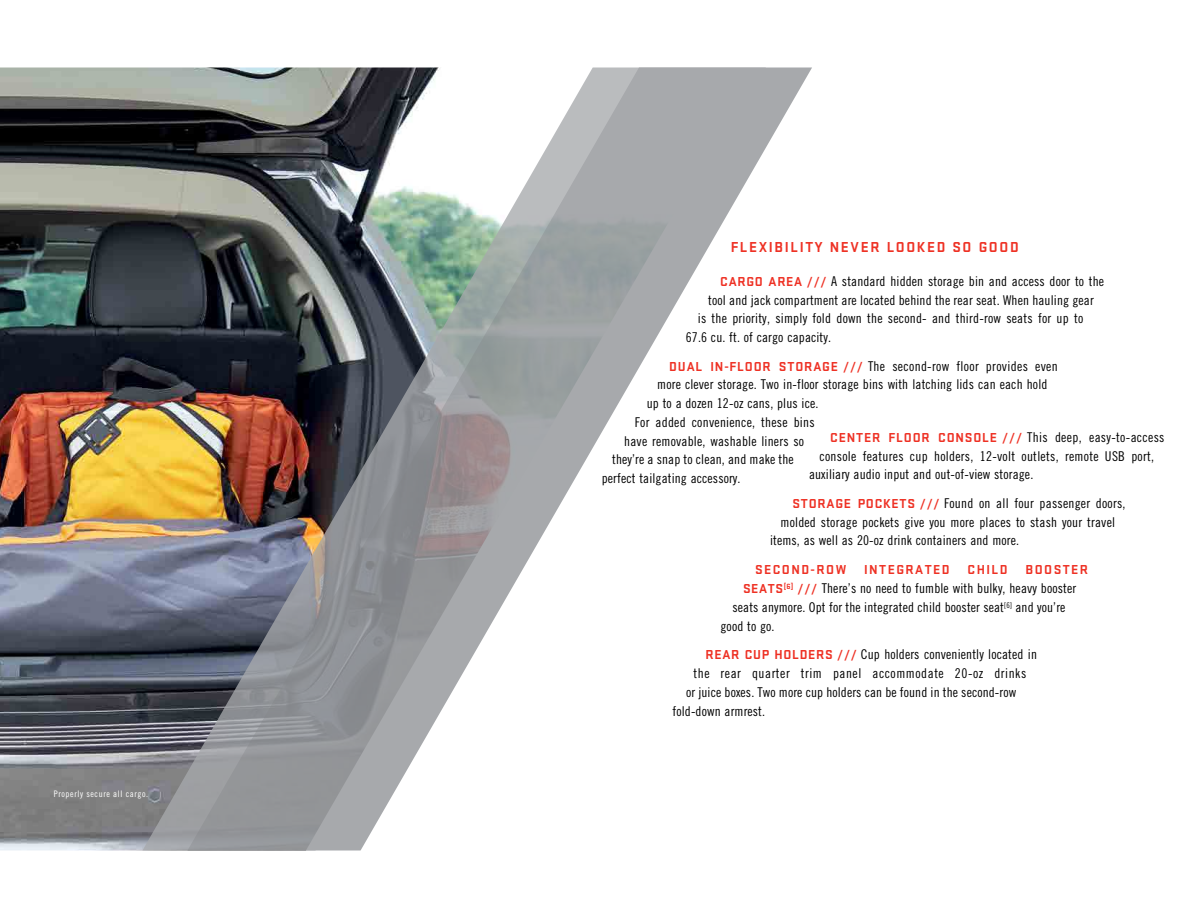
<style>
.page{position:relative;width:1188px;height:918px;background:#fff}
.page>*{position:absolute;margin:0;border:0;box-sizing:border-box;transform-origin:0 0}
.t1{font:700 15px "Stratum 1";letter-spacing:.11em;color:#ee3124}
.t2{font:13.5px "Trade Gothic Cond Eighteen";letter-spacing:.01em;color:#000}
.t3{font:13.5px "Trade Gothic Cond Eighteen";letter-spacing:.04em;color:#000}
.t4{font:700 13.5px "Stratum 1";letter-spacing:.105em;color:#ee3124}
.t5{font:9px "Trade Gothic Cond Eighteen";letter-spacing:.07em;color:#fff}
.s1{font-family:"Stratum 1";font-weight:700;color:#ee3124}
</style>
<div class="page">
<img style="left:0;top:68px;width:142px;height:782px">
<img style="left:142px;top:68px;width:624px;height:782px">
<p class="t5" style="left:54px;top:788px;width:96px">Properly secure all cargo.</p>
<p class="t1" style="left:731px;top:237px;width:289px">FLEXIBILITY NEVER LOOKED SO GOOD</p>
<p class="t2" style="left:720px;top:273px;width:385px"><span class="s1">CARGO AREA ///</span> A standard hidden storage bin and access door to the</p>
<p class="t2" style="left:708px;top:292px;width:387px">tool and jack compartment are located behind the rear seat. When hauling gear</p>
<p class="t2" style="left:698px;top:311px;width:387px">is the priority, simply fold down the second- and third-row seats for up to</p>
<p class="t2" style="left:686px;top:329px;width:147px">67.6 cu. ft. of cargo capacity.</p>
<p class="t2" style="left:669px;top:358px;width:390px"><span class="s1">DUAL IN-FLOOR STORAGE ///</span> The second-row floor provides even</p>
<p class="t2" style="left:657px;top:377px;width:392px">more clever storage. Two in-floor storage bins with latching lids can each hold</p>
<p class="t2" style="left:647px;top:395px;width:173px">up to a dozen 12-oz cans, plus ice.</p>
<p class="t2" style="left:635px;top:414px;width:181px">For added convenience, these bins</p>
<p class="t2" style="left:624px;top:433px;width:181px">have removable, washable liners so</p>
<p class="t2" style="left:612px;top:452px;width:183px">they’re a snap to clean, and make the</p>
<p class="t2" style="left:602px;top:470px;width:140px">perfect tailgating accessory.</p>
<p class="t2" style="left:830px;top:429px;width:336px"><span class="s1">CENTER FLOOR CONSOLE ///</span> This deep, easy-to-access</p>
<p class="t2" style="left:820px;top:448px;width:336px">console features cup holders, 12-volt outlets, remote USB port,</p>
<p class="t2" style="left:809px;top:467px;width:226px">auxiliary audio input and out-of-view storage.</p>
<p class="t2" style="left:793px;top:495px;width:334px"><span class="s1">STORAGE POCKETS ///</span> Found on all four passenger doors,</p>
<p class="t2" style="left:781px;top:514px;width:336px">molded storage pockets give you more places to stash your travel</p>
<p class="t2" style="left:770px;top:533px;width:251px">items, as well as 20-oz drink containers and more.</p>
<p class="t4" style="left:755px;top:560px;width:93px">SECOND-ROW</p>
<p class="t4" style="left:864px;top:560px;width:87px">INTEGRATED</p>
<p class="t4" style="left:968px;top:560px;width:42px">CHILD</p>
<p class="t4" style="left:1026px;top:560px;width:64px">BOOSTER</p>
<p class="t2" style="left:743px;top:581px;width:335px"><span class="s1">SEATS</span><sup>[6]</sup> <span class="s1">///</span> There’s no need to fumble with bulky, heavy booster</p>
<p class="t2" style="left:733px;top:599px;width:335px">seats anymore. Opt for the integrated child booster seat<sup>[6]</sup> and you’re</p>
<p class="t2" style="left:721px;top:618px;width:56px">good to go.</p>
<p class="t2" style="left:706px;top:647px;width:333px"><span class="s1">REAR CUP HOLDERS ///</span> Cup holders conveniently located in</p>
<p class="t3" style="left:694px;top:665px;width:334px">the rear quarter trim panel accommodate 20-oz drinks</p>
<p class="t2" style="left:686px;top:684px;width:332px">or juice boxes. Two more cup holders can be found in the second-row</p>
<p class="t2" style="left:673px;top:703px;width:94px">fold-down armrest.</p>
</div>
